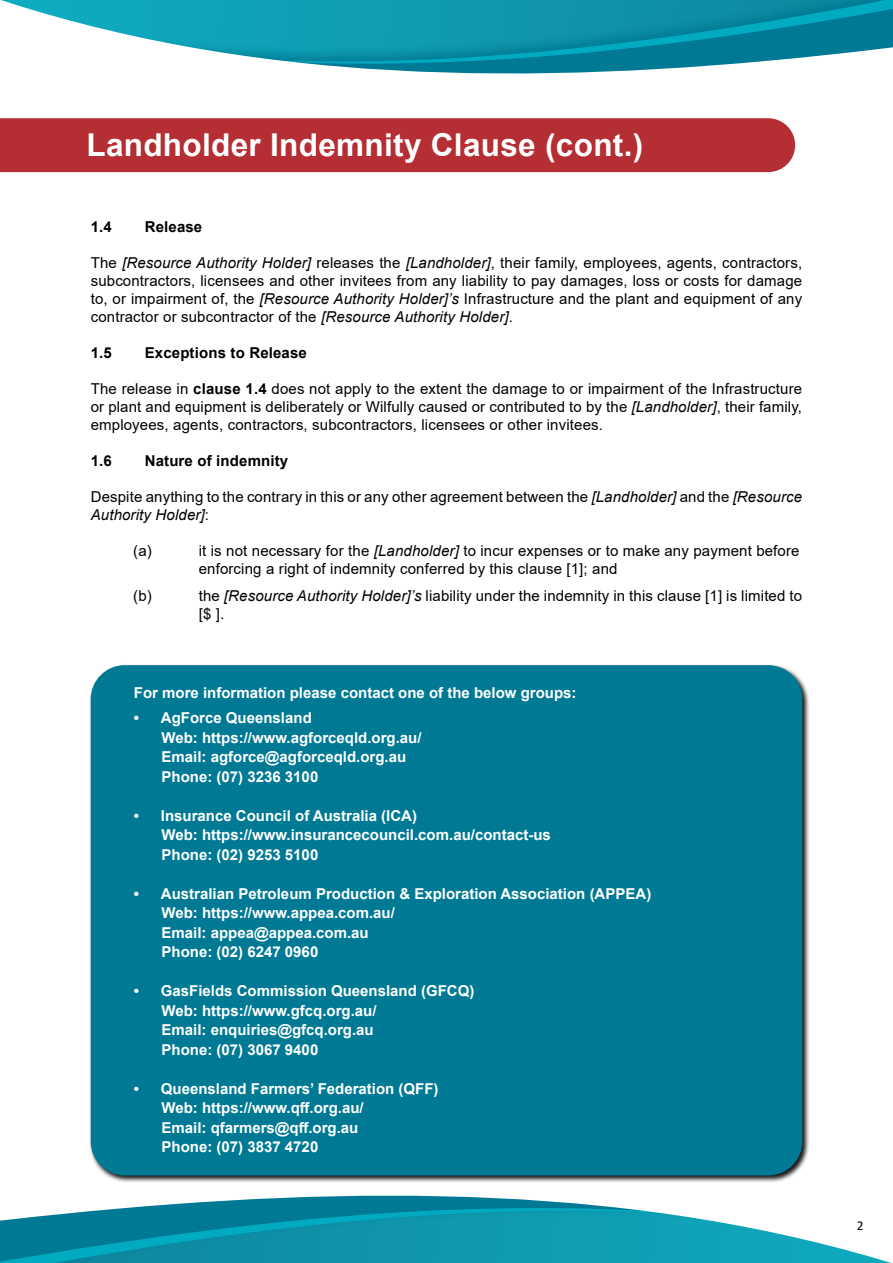
<style>
.page{position:relative;width:893px;height:1263px;background:#fff}
.page>*{position:absolute;margin:0;border:0;box-sizing:border-box;transform-origin:0 0}
.t1{font:700 31.5px "Arial";letter-spacing:.01em;color:#fff}
.t2{font:15px/18px "Arial";letter-spacing:.01em;color:#000}
.t3{font:700 15px/19.5px "Arial";color:#fff}
.t4{font:700 15px "Arial";letter-spacing:.01em;color:#000}
.t5{font:13.5px "Calibri";color:#000}
.s1{font-style:italic}
.s2{font-weight:700}
</style>
<div class="page">
<svg style="left:1px;top:0;width:892px;height:148px"></svg>
<svg style="left:0;top:1195px;width:891px;height:68px"></svg>
<div style="left:0;top:118px;width:795px;height:54px;background:#b42e34"></div>
<div style="left:89px;top:664px;width:721px;height:519px;background:#000;opacity:.9"></div>
<div style="left:91px;top:665px;width:711px;height:510px;background:#007a94;border-radius:34px"></div>
<h1 class="t1" style="left:86px;top:122px;width:558px">Landholder Indemnity Clause (cont.)</h1>
<p class="t4" style="left:91px;top:216px;width:23px">1.4</p>
<p class="t4" style="left:145px;top:216px;width:59px">Release</p>
<p class="t2" style="left:91px;top:254px;width:713px;text-align:justify">The <span class="s1">[Resource Authority Holder]</span> releases the <span class="s1">[Landholder]</span>, their family, employees, agents, contractors, subcontractors, licensees and other invitees from any liability to pay damages, loss or costs for damage to, or impairment of, the <span class="s1">[Resource Authority Holder]’s</span> Infrastructure and the plant and equipment of any contractor or subcontractor of the <span class="s1">[Resource Authority Holder]</span>.</p>
<p class="t4" style="left:91px;top:342px;width:23px">1.5</p>
<p class="t4" style="left:145px;top:342px;width:164px">Exceptions to Release</p>
<p class="t2" style="left:91px;top:380px;width:713px;text-align:justify">The release in <span class="s2">clause 1.4</span> does not apply to the extent the damage to or impairment of the Infrastructure or plant and equipment is deliberately or Wilfully caused or contributed to by the <span class="s1">[Landholder]</span>, their family, employees, agents, contractors, subcontractors, licensees or other invitees.</p>
<p class="t4" style="left:91px;top:450px;width:23px">1.6</p>
<p class="t4" style="left:145px;top:450px;width:145px">Nature of indemnity</p>
<p class="t2" style="left:91px;top:488px;width:713px">Despite anything to the contrary in this or any other agreement between the <span class="s1">[Landholder]</span> and the <span class="s1">[Resource<br>Authority Holder]</span>:</p>
<p class="t2" style="left:133px;top:542px;width:20px">(a)</p>
<p class="t2" style="left:199px;top:542px;width:602px">it is not necessary for the <span class="s1">[Landholder]</span> to incur expenses or to make any payment before enforcing a right of indemnity conferred by this clause [1]; and</p>
<p class="t2" style="left:133px;top:586px;width:20px">(b)</p>
<p class="t2" style="left:199px;top:586px;width:605px">the <span class="s1">[Resource Authority Holder]’s</span> liability under the indemnity in this clause [1] is limited to [$ ].</p>
<p class="t3" style="left:134px;top:683px;width:444px">For more information please contact one of the below groups:</p>
<p class="t3" style="left:162px;top:708px;width:262px;text-indent:-28px">• AgForce Queensland<br>Web: https://www.agforceqld.org.au/<br>Email: agforce@agforceqld.org.au<br>Phone: (07) 3236 3100</p>
<p class="t3" style="left:162px;top:806px;width:391px;text-indent:-28px">• Insurance Council of Australia (ICA)<br>Web: https://www.insurancecouncil.com.au/contact-us<br>Phone: (02) 9253 5100</p>
<p class="t3" style="left:162px;top:884px;width:491px;text-indent:-28px">• Australian Petroleum Production &amp; Exploration Association (APPEA)<br>Web: https://www.appea.com.au/<br>Email: appea@appea.com.au<br>Phone: (02) 6247 0960</p>
<p class="t3" style="left:162px;top:981px;width:314px;text-indent:-28px">• GasFields Commission Queensland (GFCQ)<br>Web: https://www.gfcq.org.au/<br>Email: enquiries@gfcq.org.au<br>Phone: (07) 3067 9400</p>
<p class="t3" style="left:162px;top:1079px;width:278px;text-indent:-28px">• Queensland Farmers’ Federation (QFF)<br>Web: https://www.qff.org.au/<br>Email: qfarmers@qff.org.au<br>Phone: (07) 3837 4720</p>
<p class="t5" style="left:857px;top:1216px;width:8px">2</p>
</div>
